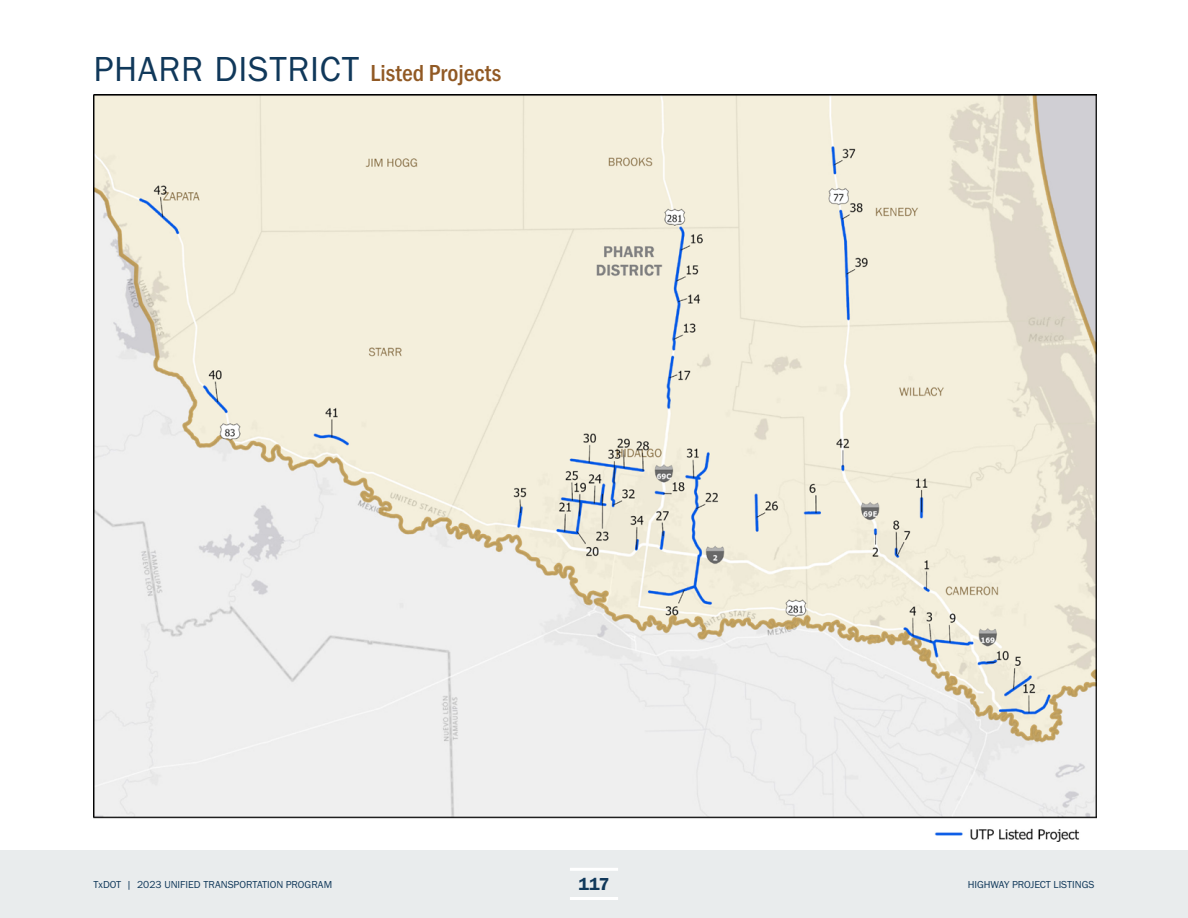
<style>
.page{position:relative;width:1188px;height:918px;background:#fff}
.page>*{position:absolute;margin:0;border:0;box-sizing:border-box;transform-origin:0 0}
.t1{font:500 24px "Franklin Gothic URW Cond";letter-spacing:.005em;color:#915924}
.t2{font:18px "Franklin Gothic URW Dem";color:#10385a}
.t3{font:10.5px "Franklin Gothic URW Boo";color:#10385a}
.s1{font-family:"Franklin Gothic URW Boo";font-weight:400;font-size:36px;color:#10385a}
</style>
<div class="page">
<div style="left:0;top:850px;width:1188px;height:68px;background:#e9eced"></div>
<hr style="left:570px;top:868px;width:48px;height:3px;background:#fff">
<hr style="left:570px;top:897px;width:48px;height:3px;background:#fff">
<img style="left:94px;top:94px;width:1002px;height:747px">
<p class="t1" style="left:94px;top:56px;width:409px"><span class="s1">PH ARR DISTRICT</span> Listed Projects</p>
<p class="t3" style="left:94px;top:878px;width:240px">TXDOT | 2023 UNIFIED TRANSPORTATION PROGRAM</p>
<h2 class="t2" style="left:579px;top:873px;width:32px">117</h2>
<p class="t3" style="left:968px;top:878px;width:30px">HIGHWAY</p>
<p class="t3" style="left:1012px;top:878px;width:9px">PROJ</p>
<p class="t3" style="left:1034px;top:878px;width:52px">ECT LISTI NGS</p>
</div>
